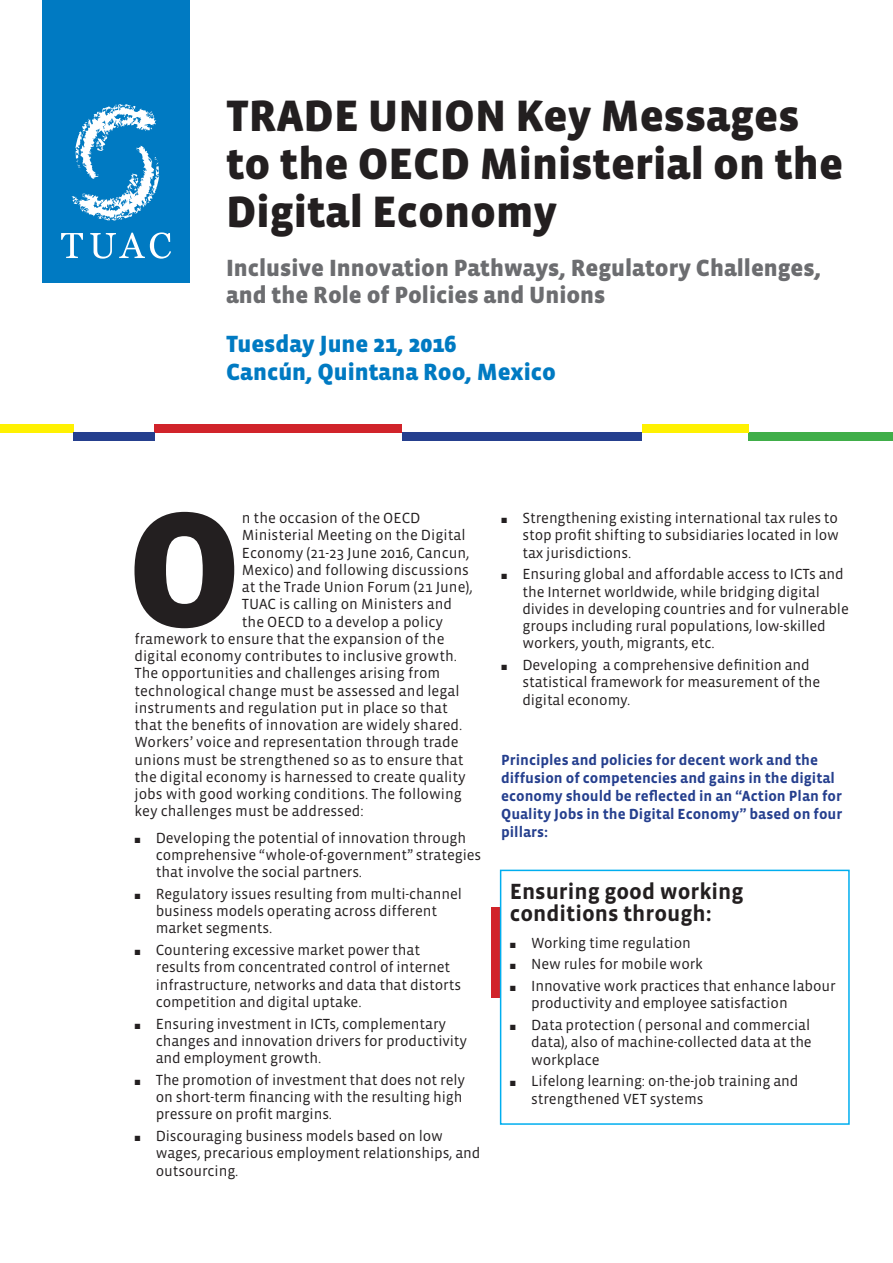
<style>
.page{position:relative;width:893px;height:1263px;background:#fff}
.page>*{position:absolute;margin:0;border:0;box-sizing:border-box;transform-origin:0 0}
.t1{font:900 167.7px "Vista Sans OT";color:#231f20}
.t2{font:900 45px/48px "Vista Sans OT";color:#231f20}
.t3{font:900 24px/27.6px "Vista Sans OT";color:#6c6d70}
.t4{font:900 24px/27.6px "Vista Sans OT";color:#007ac2}
.t5{font:700 22.5px/22.5px "Vista Sans OT";color:#231f20}
.t6{font:15px/17.2px "Vista Sans OT";letter-spacing:-.01em;color:#231f20}
.t7{font:700 15px/18px "Vista Sans OT";color:#253f8e}
</style>
<div class="page">
<div style="left:43px;top:0;width:147px;height:283px;background:#007ac2"></div>
<svg style="left:72px;top:104px;width:88px;height:117px"></svg>
<svg style="left:61px;top:233px;width:22px;height:25px"></svg>
<svg style="left:90px;top:232px;width:81px;height:27px"></svg>
<div style="left:0;top:424px;width:73px;height:8px;background:#fff101"></div>
<div style="left:154px;top:424px;width:248px;height:8px;background:#d1232a"></div>
<div style="left:73px;top:432px;width:81px;height:9px;background:#253f8e"></div>
<div style="left:402px;top:432px;width:240px;height:9px;background:#253f8e"></div>
<div style="left:748px;top:432px;width:145px;height:9px;background:#40ae49"></div>
<div style="left:642px;top:424px;width:106px;height:8px;background:#fff101"></div>
<div style="left:491px;top:908px;width:9px;height:90px;background:#d1232a"></div>
<div style="left:500px;top:870px;width:350px;height:255px;border:2px solid #00aeef"></div>
<h2 class="t2" style="left:226px;top:93px;width:619px">TRADE UNION Key Messages to the OECD Ministerial on the<br>Digital Economy</h2>
<h3 class="t3" style="left:226px;top:254px;width:596px">Inclusive Innovation Pathways, Regulatory Challenges, and the Role of Policies and Unions</h3>
<h3 class="t4" style="left:226px;top:331px;width:331px">Tuesday June 21, 2016<br>Cancún, Quintana Roo, Mexico</h3>
<h1 class="t1" style="left:127px;top:484px;width:116px">O</h1>
<p class="t6" style="left:242px;top:510px;width:180px">n the occasion of the OECD</p>
<p class="t6" style="left:242px;top:527px;width:225px">Ministerial Meeting on the Digital</p>
<p class="t6" style="left:242px;top:544px;width:229px">Economy (21-23 June 2016, Cancun,</p>
<p class="t6" style="left:242px;top:561px;width:229px">Mexico) and following discussions</p>
<p class="t6" style="left:242px;top:579px;width:232px">at the Trade Union Forum (21 June),</p>
<p class="t6" style="left:242px;top:596px;width:212px">TUAC is calling on Ministers and</p>
<p class="t6" style="left:242px;top:613px;width:203px">the OECD to a develop a policy</p>
<p class="t6" style="left:134px;top:630px;width:311px">framework to ensure that the expansion of the</p>
<p class="t6" style="left:134px;top:648px;width:324px">digital economy contributes to inclusive growth.</p>
<p class="t6" style="left:134px;top:665px;width:307px">The opportunities and challenges arising from</p>
<p class="t6" style="left:134px;top:682px;width:327px">technological change must be assessed and legal</p>
<p class="t6" style="left:134px;top:699px;width:315px">instruments and regulation put in place so that</p>
<p class="t6" style="left:134px;top:717px;width:329px">that the benefits of innovation are widely shared.</p>
<p class="t6" style="left:134px;top:734px;width:326px">Workers’ voice and representation through trade</p>
<p class="t6" style="left:134px;top:751px;width:331px">unions must be strengthened so as to ensure that</p>
<p class="t6" style="left:134px;top:768px;width:333px">the digital economy is harnessed to create quality</p>
<p class="t6" style="left:134px;top:786px;width:329px">jobs with good working conditions. The following</p>
<p class="t6" style="left:134px;top:803px;width:231px">key challenges must be addressed:</p>
<p class="t6" style="left:156px;top:829px;width:327px">Developing the potential of innovation through comprehensive “whole-of-government” strategies that involve the social partners.</p>
<p class="t6" style="left:156px;top:885px;width:308px">Regulatory issues resulting from multi-channel business models operating across different market segments.</p>
<p class="t6" style="left:156px;top:942px;width:307px">Countering excessive market power that results from concentrated control of internet infrastructure, networks and data that distorts competition and digital uptake.</p>
<p class="t6" style="left:156px;top:1015px;width:313px">Ensuring investment in ICTs, complementary changes and innovation drivers for productivity and employment growth.</p>
<p class="t6" style="left:156px;top:1071px;width:311px">The promotion of investment that does not rely on short-term financing with the resulting high pressure on profit margins.</p>
<p class="t6" style="left:156px;top:1128px;width:326px">Discouraging business models based on low wages, precarious employment relationships, and outsourcing.</p>
<p class="t6" style="left:522px;top:510px;width:318px;text-align:justify">Strengthening existing international tax rules to stop profit shifting to subsidiaries located in low tax jurisdictions.</p>
<p class="t6" style="left:522px;top:566px;width:328px">Ensuring global and affordable access to ICTs and the Internet worldwide, while bridging digital divides in developing countries and for vulnerable groups including rural populations, low-skilled workers, youth, migrants, etc.</p>
<p class="t6" style="left:522px;top:657px;width:299px">Developing a comprehensive definition and statistical framework for measurement of the digital economy.</p>
<p class="t7" style="left:501px;top:751px;width:343px">Principles and policies for decent work and the diffusion of competencies and gains in the digital economy should be reflected in an “Action Plan for Quality Jobs in the Digital Economy” based on four pillars:</p>
<h3 class="t5" style="left:510px;top:880px;width:235px">Ensuring good working conditions through:</h3>
<p class="t6" style="left:531px;top:932px;width:306px;line-height:21.8px">Working time regulation<br>New rules for mobile work<br>Innovative work practices that enhance labour</p>
<p class="t6" style="left:531px;top:993px;width:281px;line-height:21.8px">productivity and employee satisfaction<br>Data protection ( personal and commercial</p>
<p class="t6" style="left:531px;top:1034px;width:282px">data), also of machine-collected data at the workplace</p>
<p class="t6" style="left:531px;top:1073px;width:269px">Lifelong learning: on-the-job training and strengthened VET systems</p>
</div>
